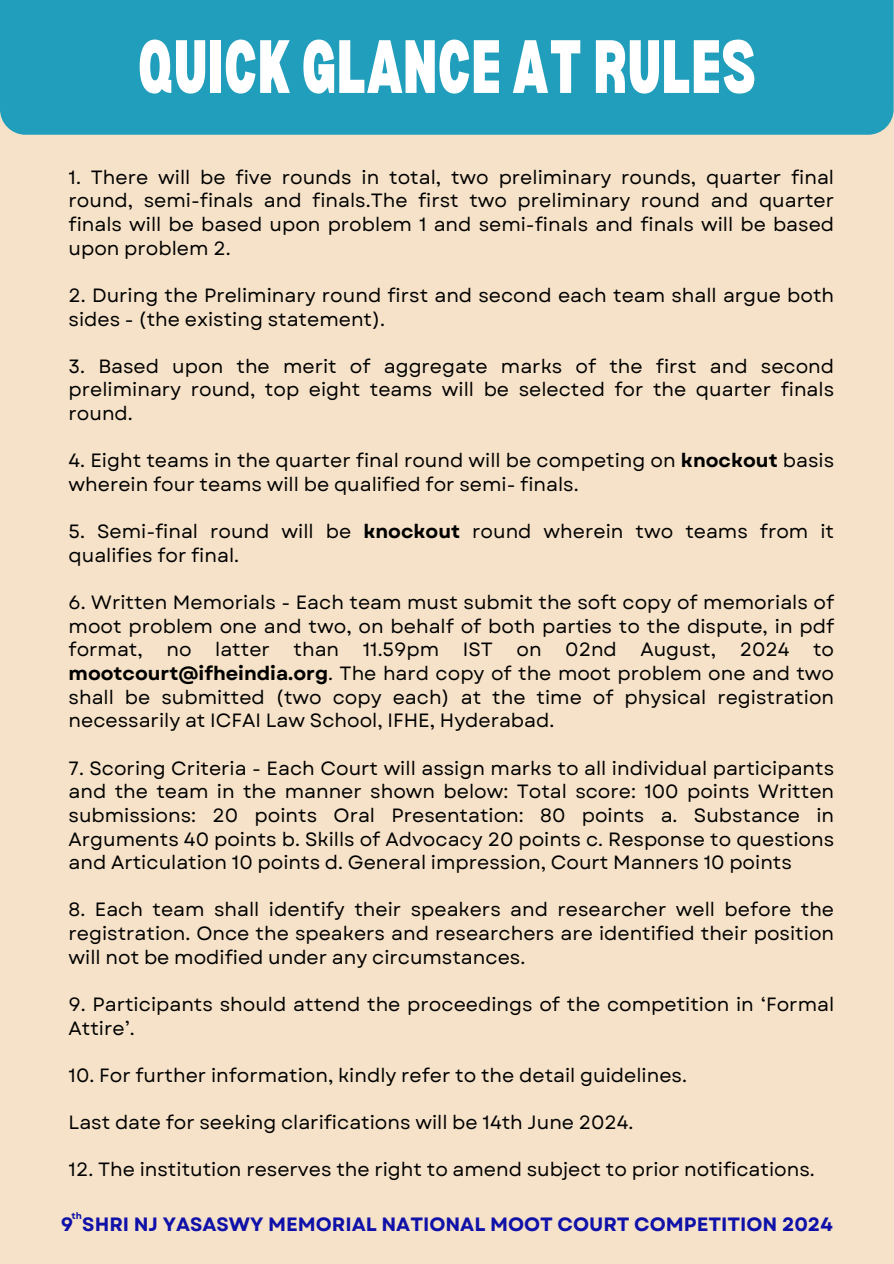
<style>
.page{position:relative;width:894px;height:1264px;background:#fff}
.page>*{position:absolute;margin:0;border:0;box-sizing:border-box;transform-origin:0 0}
.t1{font:900 condensed 73.8px "Bernoru";color:#fff}
.t2{font:19.2px/23.7px "Garet";color:#000;text-align:justify}
.t3{font:700 19.2px "Garet";color:#0f11a8}
.t4{font:700 9.15px "Garet";color:#0f11a8}
.s1{font-weight:700}
</style>
<div class="page">
<div style="left:0;top:0;width:893px;height:1263px;background:#f5e2c8"></div>
<div style="left:0;top:0;width:893px;height:135px;background:#219ebc"></div>
<h1 class="t1" style="left:137px;top:24px;width:619px">QUICK GLANCE AT RULES</h1>
<p class="t2" style="left:69px;top:165px;width:766px">1. There will be five rounds in total, two preliminary rounds, quarter final round, semi-finals and finals.The first two preliminary round and quarter finals will be based upon problem 1 and semi-finals and finals will be based upon problem 2.</p>
<p class="t2" style="left:69px;top:283px;width:766px">2. During the Preliminary round first and second each team shall argue both sides - (the existing statement).</p>
<p class="t2" style="left:69px;top:354px;width:766px">3. Based upon the merit of aggregate marks of the first and second preliminary round, top eight teams will be selected for the quarter finals round.</p>
<p class="t2" style="left:69px;top:449px;width:766px">4. Eight teams in the quarter final round will be competing on <span class="s1">knockout</span> basis wherein four teams will be qualified for semi- finals.</p>
<p class="t2" style="left:69px;top:520px;width:766px">5. Semi-final round will be <span class="s1">knockout</span> round wherein two teams from it qualifies for final.</p>
<p class="t2" style="left:69px;top:590px;width:766px">6. Written Memorials - Each team must submit the soft copy of memorials of moot problem one and two, on behalf of both parties to the dispute, in pdf format, no latter than 11.59pm IST on 02nd August, 2024 to <span class="s1">mootcourt@ifheindia.org</span>. The hard copy of the moot problem one and two shall be submitted (two copy each) at the time of physical registration necessarily at ICFAI Law School, IFHE, Hyderabad.</p>
<p class="t2" style="left:69px;top:756px;width:766px">7. Scoring Criteria - Each Court will assign marks to all individual participants and the team in the manner shown below: Total score: 100 points Written submissions: 20 points Oral Presentation: 80 points a. Substance in Arguments 40 points b. Skills of Advocacy 20 points c. Response to questions and Articulation 10 points d. General impression, Court Manners 10 points</p>
<p class="t2" style="left:69px;top:898px;width:766px">8. Each team shall identify their speakers and researcher well before the registration. Once the speakers and researchers are identified their position will not be modified under any circumstances.</p>
<p class="t2" style="left:69px;top:992px;width:766px">9. Participants should attend the proceedings of the competition in ‘Formal<br>Attire’.</p>
<p class="t2" style="left:69px;top:1063px;width:619px">10. For further information, kindly refer to the detail guidelines.</p>
<p class="t2" style="left:69px;top:1110px;width:566px">Last date for seeking clarifications will be 14th June 2024.</p>
<p class="t2" style="left:69px;top:1157px;width:747px">12. The institution reserves the right to amend subject to prior notifications.</p>
<p class="t4" style="left:72px;top:1209px;width:12px">th</p>
<p class="t3" style="left:61px;top:1209px;width:773px">9 SHRI NJ YASASWY MEMORIAL NATIONAL MOOT COURT COMPETITION 2024</p>
</div>
